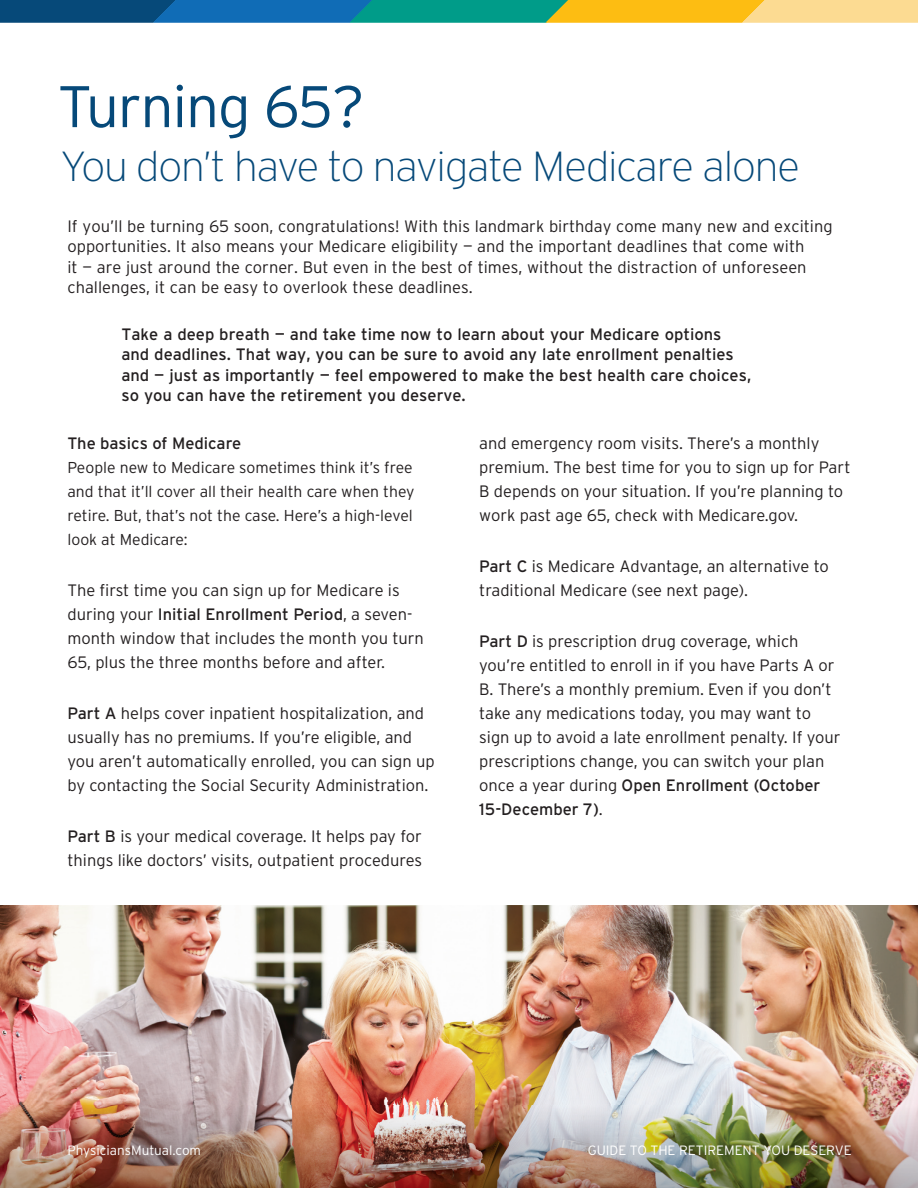
<style>
.page{position:relative;width:918px;height:1188px;background:#fff}
.page>*{position:absolute;margin:0;border:0;box-sizing:border-box;transform-origin:0 0}
.t1{font:300 58.5px "Interstate";letter-spacing:-.02em;color:#064979}
.t2{font:200 42px "Interstate";letter-spacing:-.025em;color:#064979}
.t3{font:300 16.5px/24px "Interstate";color:#231f20}
.t4{font:16.5px/20.2px "Interstate";color:#231f20}
.t5{font:300 15.75px/24px "Interstate";color:#231f20;text-align:justify}
.t6{font:300 13.5px "Interstate";color:#fff}
.s1{font-weight:400}
</style>
<div class="page">
<img style="left:0;top:905px;width:918px;height:283px">
<svg style="left:0;top:0;width:918px;height:22px"></svg>
<h1 class="t1" style="left:58px;top:71px;width:309px">Turning 65?</h1>
<h2 class="t2" style="left:60px;top:141px;width:742px">You don’t have to navigate Medicare alone</h2>
<p class="t3" style="left:68px;top:216px;width:767px;line-height:20.2px">If you’ll be turning 65 soon, congratulations! With this landmark birthday come many new and exciting opportunities. It also means your Medicare eligibility — and the important deadlines that come with<br>it — are just around the corner. But even in the best of times, without the distraction of unforeseen challenges, it can be easy to overlook these deadlines.</p>
<p class="t4" style="left:121px;top:324px;width:631px">Take a deep breath — and take time now to learn about your Medicare options and deadlines. That way, you can be sure to avoid any late enrollment penalties and — just as importantly — feel empowered to make the best health care choices, so you can have the retirement you deserve.</p>
<p class="t4" style="left:68px;top:432px;width:175px">The basics of Medicare</p>
<p class="t5" style="left:68px;top:455px;width:349px">People new to Medicare sometimes think it’s free and that it’ll cover all their health care when they retire. But, that’s not the case. Here’s a high-level look at Medicare:</p>
<p class="t3" style="left:67px;top:578px;width:358px">The first time you can sign up for Medicare is during your <span class="s1">Initial Enrollment Period</span>, a seven&shy;month window that includes the month you turn 65, plus the three months before and after.</p>
<p class="t3" style="left:67px;top:701px;width:369px"><span class="s1">Part A</span> helps cover inpatient hospitalization, and usually has no premiums. If you’re eligible, and you aren’t automatically enrolled, you can sign up by contacting the Social Security Administration.</p>
<p class="t3" style="left:67px;top:824px;width:356px"><span class="s1">Part B</span> is your medical coverage. It helps pay for things like doctors’ visits, outpatient procedures</p>
<p class="t3" style="left:479px;top:431px;width:373px">and emergency room visits. There’s a monthly premium. The best time for you to sign up for Part B depends on your situation. If you’re planning to work past age 65, check with Medicare.gov.</p>
<p class="t3" style="left:479px;top:554px;width:351px"><span class="s1">Part C</span> is Medicare Advantage, an alternative to traditional Medicare (see next page).</p>
<p class="t3" style="left:479px;top:629px;width:363px"><span class="s1">Part D</span> is prescription drug coverage, which you’re entitled to enroll in if you have Parts A or B. There’s a monthly premium. Even if you don’t take any medications today, you may want to sign up to avoid a late enrollment penalty. If your prescriptions change, you can switch your plan once a year during <span class="s1">Open Enrollment (October 15-December 7)</span>.</p>
<p class="t6" style="left:67px;top:1142px;width:135px">PhysiciansMutual.com</p>
<p class="t6" style="left:588px;top:1142px;width:265px">GUIDE TO THE RETIREMENT YOU DESERVE</p>
</div>
